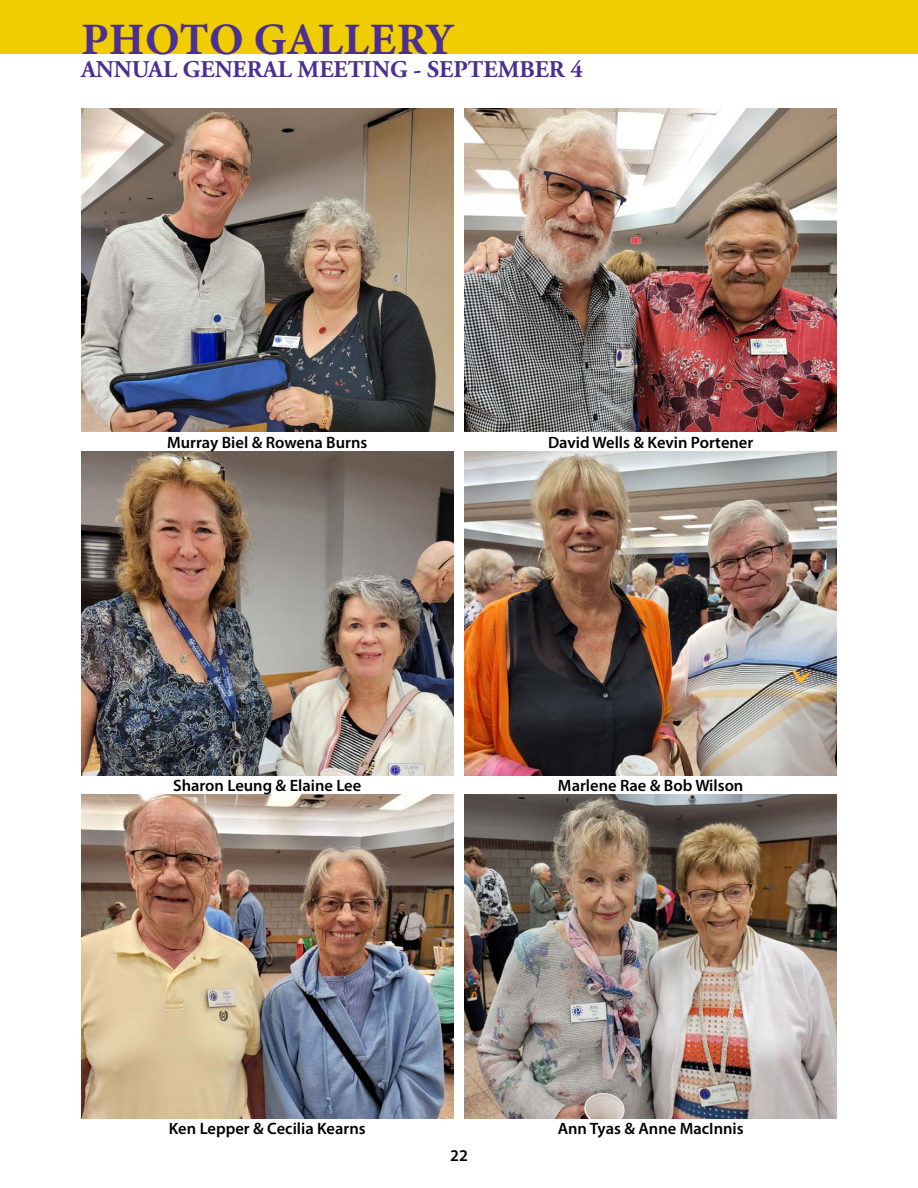
<style>
.page{position:relative;width:918px;height:1188px;background:#fff}
.page>*{position:absolute;margin:0;border:0;box-sizing:border-box;transform-origin:0 0}
.t1{font:45px "Minion Variable Concept";letter-spacing:.005em;color:#4c2f92}
.t2{font:700 24px "Adobe Garamond Pro";color:#4c2f92}
.t3{font:600 16.5px "Myriad Pro";color:#000}
</style>
<div class="page">
<div style="left:0;top:0;width:918px;height:54px;background:#efcd00"></div>
<img style="left:81px;top:108px;width:373px;height:324px">
<img style="left:81px;top:794px;width:373px;height:324px">
<img style="left:464px;top:108px;width:373px;height:324px">
<img style="left:81px;top:451px;width:373px;height:324px">
<img style="left:464px;top:794px;width:373px;height:324px">
<img style="left:464px;top:451px;width:373px;height:324px">
<h1 class="t1" style="left:81px;top:8px;width:373px">PHOTO GALLERY</h1>
<h2 class="t2" style="left:81px;top:55px;width:504px">ANNUAL GENERAL MEETING - SEPTEMBER 4</h2>
<p class="t3" style="left:167px;top:432px;width:202px">Murray Biel &amp; Rowena Burns</p>
<p class="t3" style="left:548px;top:432px;width:207px">David Wells &amp; Kevin Portener</p>
<p class="t3" style="left:173px;top:775px;width:190px">Sharon Leung &amp; Elaine Lee</p>
<p class="t3" style="left:558px;top:775px;width:187px">Marlene Rae &amp; Bob Wilson</p>
<p class="t3" style="left:169px;top:1118px;width:198px">Ken Lepper &amp; Cecilia Kearns</p>
<p class="t3" style="left:558px;top:1118px;width:187px">Ann Tyas &amp; Anne MacInnis</p>
<p class="t3" style="left:450px;top:1145px;width:19px">22</p>
</div>
